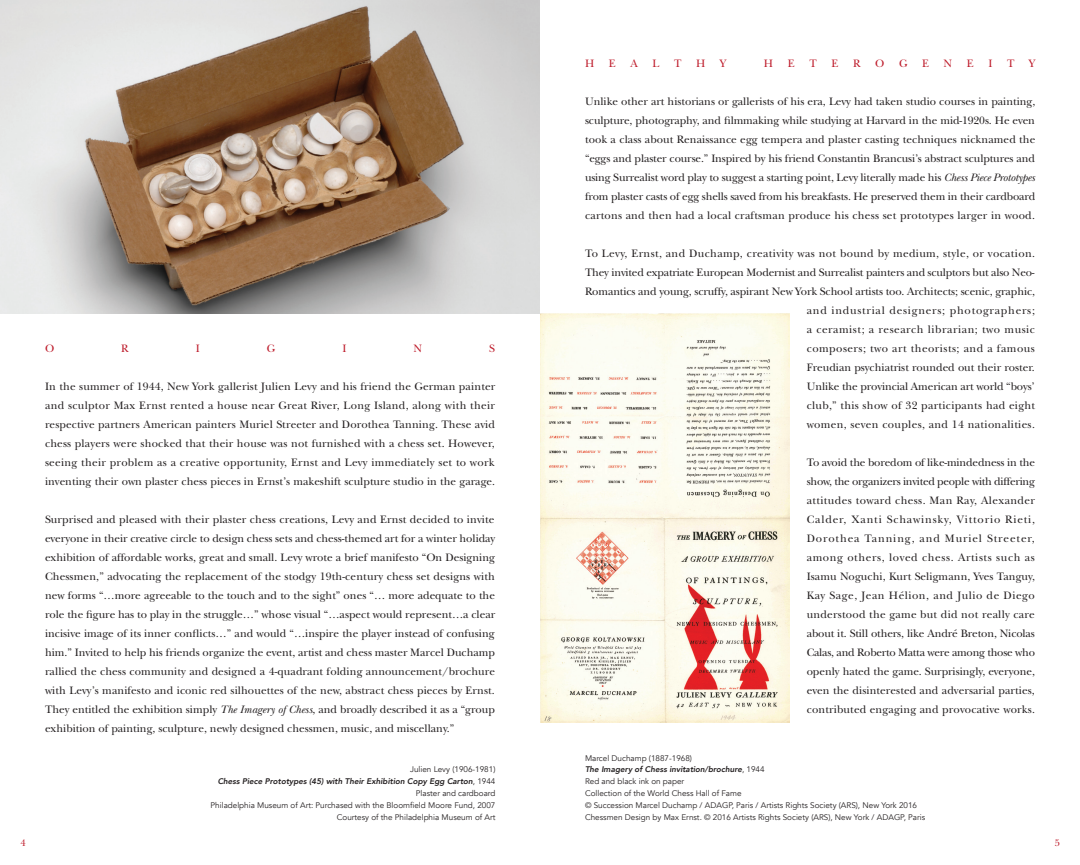
<style>
.page{position:relative;width:1080px;height:865px;background:#fff}
.page>*{position:absolute;margin:0;border:0;box-sizing:border-box;transform-origin:0 0}
.t1{font:11.25px/19px "New Baskerville Std";color:#231f20;text-align:justify}
.t2{font:11.25px "New Baskerville Std";color:#be1d2c}
.t3{font:10px "New Baskerville Std";color:#be1d2c}
.t4{font:8.12px/11.9px "Avenir";color:#231f20}
.s1{font-style:italic}
.s2{font-weight:800;font-style:italic}
</style>
<div class="page">
<img style="left:0;top:0;width:540px;height:314px">
<img style="left:540px;top:314px;width:250px;height:408px">
<p class="t2" style="left:45px;top:341px;width:11px">O</p>
<p class="t2" style="left:121px;top:341px;width:9px">R</p>
<p class="t2" style="left:196px;top:341px;width:6px">I</p>
<p class="t2" style="left:267px;top:341px;width:10px">G</p>
<p class="t2" style="left:342px;top:341px;width:6px">I</p>
<p class="t2" style="left:414px;top:341px;width:10px">N</p>
<p class="t2" style="left:489px;top:341px;width:7px">S</p>
<p class="t1" style="left:45px;top:376px;width:452px">In the summer of 1944, New York gallerist Julien Levy and his friend the German painter and sculptor Max Ernst rented a house near Great River, Long Island, along with their respective partners American painters Muriel Streeter and Dorothea Tanning. These avid chess players were shocked that their house was not furnished with a chess set. However, seeing their problem as a creative opportunity, Ernst and Levy immediately set to work inventing their own plaster chess pieces in Ernst’s makeshift sculpture studio in the garage.</p>
<p class="t1" style="left:45px;top:509px;width:452px">Surprised and pleased with their plaster chess creations, Levy and Ernst decided to invite everyone in their creative circle to design chess sets and chess-themed art for a winter holiday exhibition of affordable works, great and small. Levy wrote a brief manifesto “On Designing Chessmen,” advocating the replacement of the stodgy 19th-century chess set designs with new forms “…more agreeable to the touch and to the sight” ones “… more adequate to the role the figure has to play in the struggle…” whose visual “…aspect would represent…a clear incisive image of its inner conflicts…” and would “…inspire the player instead of confusing him.” Invited to help his friends organize the event, artist and chess master Marcel Duchamp rallied the chess community and designed a 4-quadrant folding announcement/brochure with Levy’s manifesto and iconic red silhouettes of the new, abstract chess pieces by Ernst.<br>They entitled the exhibition simply <span class="s1">The Imagery of Chess</span>, and broadly described it as a “group exhibition of painting, sculpture, newly designed chessmen, music, and miscellany.”</p>
<p class="t4" style="left:211px;top:763px;width:286px;text-align:right">Julien Levy (1906-1981)<br><span class="s2">Chess Piece Prototypes (45) with Their Exhibition Copy Egg Carton</span>, 1944<br>Plaster and cardboard<br>Philadelphia Museum of Art: Purchased with the Bloomfield Moore Fund, 2007<br>Courtesy of the Philadelphia Museum of Art</p>
<p class="t2" style="left:585px;top:56px;width:11px">H</p>
<p class="t2" style="left:609px;top:56px;width:8px">E</p>
<p class="t2" style="left:630px;top:56px;width:9px">A</p>
<p class="t2" style="left:653px;top:56px;width:8px">L</p>
<p class="t2" style="left:674px;top:56px;width:9px">T</p>
<p class="t2" style="left:696px;top:56px;width:11px">H</p>
<p class="t2" style="left:720px;top:56px;width:7px">Y</p>
<p class="t2" style="left:764px;top:56px;width:11px">H</p>
<p class="t2" style="left:788px;top:56px;width:8px">E</p>
<p class="t2" style="left:809px;top:56px;width:9px">T</p>
<p class="t2" style="left:832px;top:56px;width:8px">E</p>
<p class="t2" style="left:853px;top:56px;width:9px">R</p>
<p class="t2" style="left:875px;top:56px;width:11px">O</p>
<p class="t2" style="left:899px;top:56px;width:10px">G</p>
<p class="t2" style="left:922px;top:56px;width:8px">E</p>
<p class="t2" style="left:944px;top:56px;width:10px">N</p>
<p class="t2" style="left:967px;top:56px;width:8px">E</p>
<p class="t2" style="left:988px;top:56px;width:6px">I</p>
<p class="t2" style="left:1007px;top:56px;width:9px">T</p>
<p class="t2" style="left:1029px;top:56px;width:7px">Y</p>
<p class="t1" style="left:585px;top:91px;width:452px">Unlike other art historians or gallerists of his era, Levy had taken studio courses in painting, sculpture, photography, and filmmaking while studying at Harvard in the mid-1920s. He even took a class about Renaissance egg tempera and plaster casting techniques nicknamed the “eggs and plaster course.” Inspired by his friend Constantin Brancusi’s abstract sculptures and using Surrealist word play to suggest a starting point, Levy literally made his <span class="s1">Chess Piece Prototypes </span>from plaster casts of egg shells saved from his breakfasts. He preserved them in their cardboard cartons and then had a local craftsman produce his chess set prototypes larger in wood.</p>
<p class="t1" style="left:585px;top:243px;width:452px;text-align:right">To Levy, Ernst, and Duchamp, creativity was not bound by medium, style, or vocation.<br>They invited expatriate European Modernist and Surrealist painters and sculptors but also Neo-Romantics and young, scruffy, aspirant New York School artists too. Architects; scenic, graphic, and industrial designers; photographers;<br>a ceramist; a research librarian; two music<br>composers; two art theorists; and a famous<br>Freudian psychiatrist rounded out their roster.<br>Unlike the provincial American art world “boys’<br>club,” this show of 32 participants had eight<br>women, seven couples, and 14 nationalities.</p>
<p class="t1" style="left:807px;top:452px;width:230px">To avoid the boredom of like-mindedness in the show, the organizers invited people with differing attitudes toward chess. Man Ray, Alexander Calder, Xanti Schawinsky, Vittorio Rieti, Dorothea Tanning, and Muriel Streeter, among others, loved chess. Artists such as Isamu Noguchi, Kurt Seligmann, Yves Tanguy, Kay Sage, Jean Hélion, and Julio de Diego understood the game but did not really care about it. Still others, like André Breton, Nicolas Calas, and Roberto Matta were among those who openly hated the game. Surprisingly, everyone, even the disinterested and adversarial parties, contributed engaging and provocative works.</p>
<p class="t4" style="left:585px;top:751px;width:342px">Marcel Duchamp (1887-1968)<br><span class="s2">The Imagery of Chess invitation/brochure</span>, 1944<br>Red and black ink on paper<br>Collection of the World Chess Hall of Fame<br>© Succession Marcel Duchamp / ADAGP, Paris / Artists Rights Society (ARS), New York 2016<br>Chessmen Design by Max Ernst. © 2016 Artists Rights Society (ARS), New York / ADAGP, Paris</p>
<p class="t3" style="left:20px;top:836px;width:7px">4</p>
<p class="t3" style="left:1055px;top:836px;width:7px">5</p>
</div>
